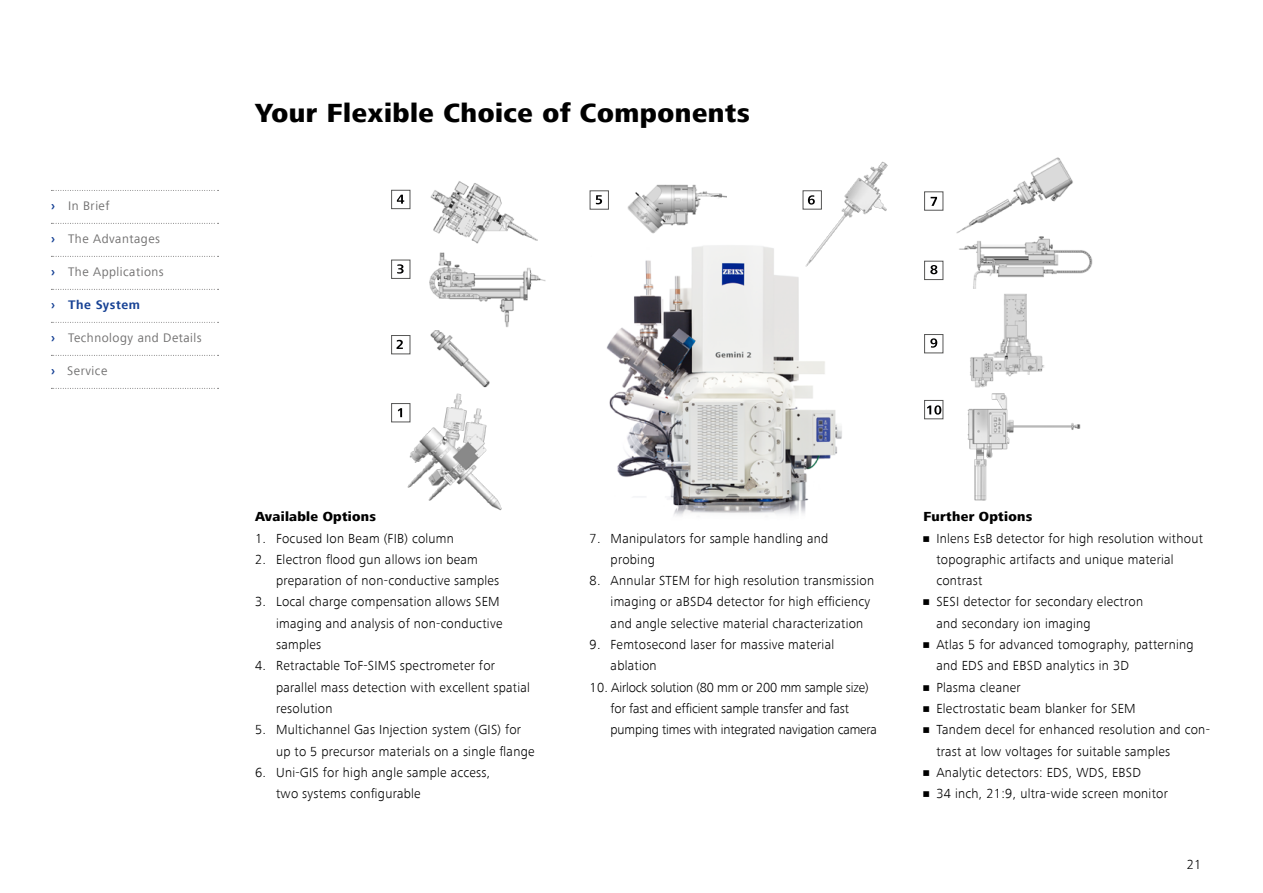
<style>
.page{position:relative;width:1263px;height:893px;background:#fff}
.page>*{position:absolute;margin:0;border:0;box-sizing:border-box;transform-origin:0 0}
.t1{font:800 27px "ZEISS Frutiger Next W1 G";letter-spacing:.02em;color:#000}
.t2{font:300 13.5px/21.3px "ZEISS Frutiger Next W1 G";letter-spacing:.02em;color:#000}
.t3{font:300 13.5px/21.3px "ZEISS Frutiger Next W1 G";letter-spacing:-.01em;color:#000}
.t4{font:800 13.5px "ZEISS Frutiger Next W1 G";letter-spacing:.02em;color:#000}
.t5{font:12.75px "ZEISS Frutiger Next W1 G";letter-spacing:.04em;color:#706f6f}
.t6{font:700 12.75px "ZEISS Frutiger Next W1 G";letter-spacing:.04em;color:#164194}
.s1{font-weight:700;color:#164194}
</style>
<div class="page">
<img style="left:959px;top:236px;width:134px;height:52px">
<img style="left:924px;top:293px;width:121px;height:87px">
<img style="left:589px;top:191px;width:253px;height:325px">
<img style="left:430px;top:330px;width:60px;height:54px">
<div style="left:391px;top:335px;width:19px;height:19px;background:#fff;border:1px solid #575756"></div>
<svg style="left:396px;top:340px;width:7px;height:9px"></svg>
<div style="left:924px;top:191px;width:19px;height:20px;background:#fff;border:1px solid #575756"></div>
<svg style="left:931px;top:197px;width:6px;height:9px"></svg>
<div style="left:924px;top:261px;width:19px;height:19px;background:#fff;border:1px solid #575756"></div>
<svg style="left:930px;top:265px;width:7px;height:9px"></svg>
<div style="left:924px;top:334px;width:19px;height:19px;background:#fff;border:1px solid #575756"></div>
<svg style="left:930px;top:338px;width:7px;height:10px"></svg>
<div style="left:924px;top:400px;width:19px;height:19px;background:#fff;border:1px solid #575756"></div>
<svg style="left:927px;top:405px;width:14px;height:10px"></svg>
<div style="left:391px;top:260px;width:19px;height:19px;background:#fff;border:1px solid #575756"></div>
<svg style="left:397px;top:264px;width:7px;height:10px"></svg>
<div style="left:391px;top:190px;width:19px;height:19px;background:#fff;border:1px solid #575756"></div>
<svg style="left:397px;top:195px;width:7px;height:9px"></svg>
<div style="left:391px;top:403px;width:19px;height:19px;background:#fff;border:1px solid #575756"></div>
<img style="left:429px;top:239px;width:117px;height:88px">
<img style="left:956px;top:157px;width:117px;height:77px">
<img style="left:615px;top:184px;width:111px;height:59px">
<div style="left:590px;top:190px;width:19px;height:20px;background:#fff;border:1px solid #575756"></div>
<svg style="left:596px;top:195px;width:6px;height:9px"></svg>
<img style="left:941px;top:380px;width:140px;height:121px">
<img style="left:399px;top:384px;width:103px;height:127px">
<img style="left:430px;top:181px;width:107px;height:63px">
<img style="left:784px;top:161px;width:104px;height:111px">
<svg style="left:51px;top:190px;width:168px;height:1px"></svg>
<svg style="left:51px;top:223px;width:168px;height:1px"></svg>
<svg style="left:51px;top:256px;width:168px;height:1px"></svg>
<svg style="left:51px;top:289px;width:168px;height:1px"></svg>
<svg style="left:51px;top:322px;width:168px;height:1px"></svg>
<svg style="left:51px;top:355px;width:168px;height:1px"></svg>
<svg style="left:51px;top:388px;width:168px;height:1px"></svg>
<p class="t5" style="left:51px;top:199px;width:60px"><span class="s1">›</span> In Brief</p>
<p class="t5" style="left:51px;top:232px;width:111px"><span class="s1">›</span> The Advantages</p>
<p class="t5" style="left:51px;top:265px;width:114px"><span class="s1">›</span> The Applications</p>
<p class="t6" style="left:51px;top:298px;width:90px">› The System</p>
<p class="t5" style="left:51px;top:331px;width:152px"><span class="s1">›</span> Technology and Details</p>
<p class="t5" style="left:51px;top:364px;width:58px"><span class="s1">›</span> Service</p>
<h1 class="t1" style="left:255px;top:97px;width:496px">Your Flexible Choice of Components</h1>
<p class="t4" style="left:255px;top:509px;width:122px">Available Options</p>
<p class="t2" style="left:255px;top:527px;width:200px">1. Focused Ion Beam (FIB) column</p>
<p class="t2" style="left:276px;top:549px;width:225px;text-indent:-21px">2. Electron flood gun allows ion beam preparation of non-conductive samples</p>
<p class="t2" style="left:276px;top:591px;width:228px;text-indent:-21px">3. Local charge compensation allows SEM imaging and analysis of non-conductive samples</p>
<p class="t2" style="left:276px;top:655px;width:255px;text-indent:-21px">4. Retractable ToF-SIMS spectrometer for parallel mass detection with excellent spatial resolution</p>
<p class="t2" style="left:276px;top:719px;width:260px;text-indent:-21px">5. Multichannel Gas Injection system (GIS) for up to 5 precursor materials on a single flange</p>
<p class="t2" style="left:276px;top:762px;width:216px;text-indent:-21px">6. Uni-GIS for high angle sample access, two systems configurable</p>
<p class="t2" style="left:611px;top:527px;width:219px;text-indent:-21px">7. Manipulators for sample handling and probing</p>
<p class="t2" style="left:611px;top:570px;width:265px;text-indent:-21px">8. Annular STEM for high resolution transmission imaging or aBSD4 detector for high efficiency and angle selective material characterization</p>
<p class="t2" style="left:611px;top:634px;width:225px;text-indent:-21px">9. Femtosecond laser for massive material ablation</p>
<p class="t3" style="left:611px;top:676px;width:268px;text-indent:-21px">10. Airlock solution (80 mm or 200 mm sample size) for fast and efficient sample transfer and fast pumping times with integrated navigation camera</p>
<p class="t4" style="left:923px;top:509px;width:110px">Further Options</p>
<p class="t2" style="left:936px;top:527px;width:268px;text-indent:-13px">• Inlens EsB detector for high resolution without topographic artifacts and unique material contrast</p>
<p class="t2" style="left:936px;top:591px;width:208px;text-indent:-13px">• SESI detector for secondary electron and secondary ion imaging</p>
<p class="t2" style="left:936px;top:634px;width:259px;text-indent:-13px">• Atlas 5 for advanced tomography, patterning and EDS and EBSD analytics in 3D</p>
<p class="t2" style="left:923px;top:677px;width:99px">• Plasma cleaner</p>
<p class="t2" style="left:923px;top:698px;width:214px">• Electrostatic beam blanker for SEM</p>
<p class="t2" style="left:936px;top:719px;width:275px;text-indent:-13px">• Tandem decel for enhanced resolution and con&shy;trast at low voltages for suitable samples</p>
<p class="t2" style="left:923px;top:762px;width:219px">• Analytic detectors: EDS, WDS, EBSD</p>
<p class="t2" style="left:923px;top:783px;width:246px">• 34 inch, 21:9, ultra-wide screen monitor</p>
<p class="t2" style="left:1187px;top:853px;width:16px">21</p>
</div>
